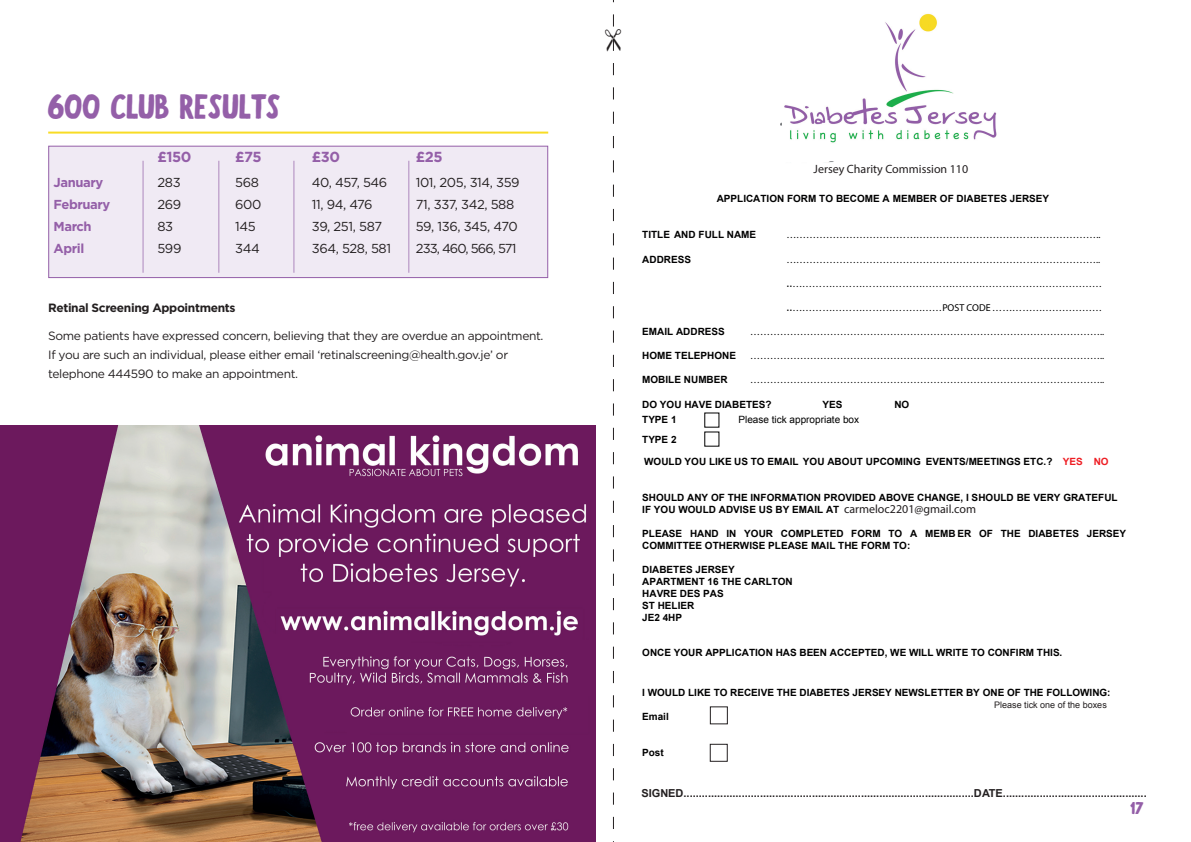
<style>
.page{position:relative;width:1191px;height:842px;background:#fff}
.page>*{position:absolute;margin:0;border:0;box-sizing:border-box;transform-origin:0 0}
.t1{font:35px "Boldoa Mat";color:#945fa8}
.t2{font:17px "Boldoa Mat";color:#945fa8}
.t3{font:700 14.6px "Gotham";letter-spacing:-.03em;color:#945fa8}
.t4{font:13px "Gotham";letter-spacing:-.03em;color:#231f20}
.t5{font:700 13px "Gotham";letter-spacing:-.03em;color:#945fa8}
.t6{font:13px "Gotham";letter-spacing:-.07em;color:#231f20}
.t7{font:12px/19px "Gotham";letter-spacing:-.03em;color:#231f20}
.t8{font:12px "Myriad Pro";color:#231f20}
.t9{font:700 12px "Gotham";letter-spacing:-.03em;color:#231f20}
.t10{font:700 11px "Arial";color:#231f20}
.t11{font:700 10px/12px "Arial";color:#000001}
.t12{font:700 10px "Tahoma";color:#000001}
.t13{font:10px "Arial";color:#000001}
.t14{font:9px "Arial";color:#231f20}
.s1{font-weight:400}
.s2{color:#ee1d23}
.s3{font-family:"Arial"}
</style>
<div class="page">
<hr style="left:48px;top:132px;width:500px;height:2px;background:#f8dc25">
<div style="left:48px;top:146px;width:500px;height:132px;background:#f0eaf4;border:1px solid #945fa8"></div>
<hr style="left:143px;top:161px;width:1px;height:112px;background:#ad87bd">
<hr style="left:218px;top:161px;width:1px;height:112px;background:#ad87bd">
<hr style="left:293px;top:161px;width:1px;height:112px;background:#ad87bd">
<hr style="left:408px;top:161px;width:1px;height:112px;background:#ad87bd">
<div style="left:710px;top:706px;width:18px;height:18px;border:1px solid #231f20"></div>
<div style="left:709px;top:744px;width:18px;height:18px;border:1px solid #231f20"></div>
<img style="left:0;top:425px;width:595px;height:417px">
<img style="left:784px;top:13px;width:213px;height:130px">
<svg style="left:613px;top:0;width:1px;height:842px"></svg>
<h1 class="t1" style="left:48px;top:86px;width:234px">600 CLUB RESULTS</h1>
<h3 class="t3" style="left:157px;top:147px;width:36px">£150</h3>
<h3 class="t3" style="left:235px;top:147px;width:28px">£75</h3>
<h3 class="t3" style="left:312px;top:147px;width:30px">£30</h3>
<h3 class="t3" style="left:416px;top:147px;width:28px">£25</h3>
<h3 class="t5" style="left:53px;top:174px;width:51px">January</h3>
<h3 class="t4" style="left:157px;top:174px;width:25px">283</h3>
<h3 class="t4" style="left:235px;top:174px;width:25px">568</h3>
<h3 class="t4" style="left:312px;top:174px;width:77px">40, 457, 546</h3>
<h3 class="t4" style="left:416px;top:174px;width:105px">101, 205, 314, 359</h3>
<h3 class="t5" style="left:53px;top:196px;width:58px">February</h3>
<h3 class="t4" style="left:157px;top:196px;width:25px">269</h3>
<h3 class="t4" style="left:235px;top:196px;width:28px">600</h3>
<h3 class="t4" style="left:312px;top:196px;width:62px">11, 94, 476</h3>
<h3 class="t4" style="left:416px;top:196px;width:100px">71, 337, 342, 588</h3>
<h3 class="t5" style="left:53px;top:218px;width:40px">March</h3>
<h3 class="t4" style="left:157px;top:218px;width:17px">83</h3>
<h3 class="t4" style="left:235px;top:218px;width:22px">145</h3>
<h3 class="t4" style="left:312px;top:218px;width:72px">39, 251, 587</h3>
<h3 class="t4" style="left:416px;top:218px;width:103px">59, 136, 345, 470</h3>
<h3 class="t5" style="left:53px;top:240px;width:32px">April</h3>
<h3 class="t4" style="left:157px;top:240px;width:25px">599</h3>
<h3 class="t4" style="left:235px;top:240px;width:26px">344</h3>
<h3 class="t4" style="left:312px;top:240px;width:81px">364, 528, 581</h3>
<h3 class="t6" style="left:416px;top:240px;width:102px">233, 460, 566, 571</h3>
<p class="t9" style="left:48px;top:300px;width:189px">Retinal Screening Appointments</p>
<p class="t7" style="left:48px;top:326px;width:497px">Some patients have expressed concern, believing that they are overdue an appointment.<br>If you are such an individual, please either email ‘retinalscreening@health.gov.je’ or telephone 444590 to make an appointment.</p>
<p class="t8" style="left:813px;top:162px;width:156px">Jersey Charity Commission 110</p>
<p class="t11" style="left:716px;top:193px;width:334px">APPLICATION FORM TO BECOME A MEMBER OF DIABETES JERSEY</p>
<p class="t11" style="left:642px;top:229px;width:115px">TITLE AND FULL NAME</p>
<p class="t12" style="left:786px;top:229px;width:316px">…………………………………………………………………………………..</p>
<p class="t11" style="left:642px;top:253px;width:50px">ADDRESS</p>
<p class="t12" style="left:786px;top:253px;width:315px">…………………………………………………………………………………..</p>
<p class="t12" style="left:786px;top:277px;width:317px"><span class="s1">..</span>…………………………………………………………………………………</p>
<p class="t12" style="left:786px;top:301px;width:317px"><span class="s1">..</span>………………………………………POST CODE ……………………………</p>
<p class="t11" style="left:642px;top:326px;width:84px">EMAIL ADDRESS</p>
<p class="t12" style="left:750px;top:325px;width:355px">……………………………………………………………………………………………..</p>
<p class="t11" style="left:642px;top:350px;width:95px">HOME TELEPHONE</p>
<p class="t12" style="left:750px;top:350px;width:355px">……………………………………………………………………………………………..</p>
<p class="t11" style="left:642px;top:374px;width:87px">MOBILE NUMBER</p>
<p class="t12" style="left:750px;top:374px;width:355px">……………………………………………………………………………………………..</p>
<p class="t11" style="left:642px;top:398px;width:131px">DO YOU HAVE DIABETES?</p>
<p class="t11" style="left:822px;top:398px;width:21px">YES</p>
<p class="t11" style="left:894px;top:398px;width:16px">NO</p>
<p class="t11" style="left:642px;top:410px;width:36px;line-height:19.9px">TYPE 1<br>TYPE 2</p>
<p class="t13" style="left:738px;top:413px;width:122px">Please tick appropriate box</p>
<p class="t11" style="left:644px;top:455px;width:466px">WOULD YOU LIKE US TO EMAIL YOU ABOUT UPCOMING EVENTS/MEETINGS ETC.? <span class="s2">YES NO</span></p>
<p class="t11" style="left:642px;top:492px;width:477px">SHOULD ANY OF THE INFORMATION PROVIDED ABOVE CHANGE, I SHOULD BE VERY GRATEFUL<br>IF YOU WOULD ADVISE US BY EMAIL AT</p>
<p class="t11" style="left:642px;top:528px;width:485px">PLEASE HAND IN YOUR COMPLETED FORM TO A MEMB ER OF THE DIABETES JERSEY<br>COMMITTEE OTHERWISE PLEASE MAIL THE FORM TO:</p>
<p class="t11" style="left:642px;top:564px;width:152px">DIABETES JERSEY<br>APARTMENT 16 THE CARLTON<br>HAVRE DES PAS<br>ST HELIER<br>JE2 4HP</p>
<p class="t8" style="left:844px;top:501px;width:133px">carmeloc2201@gmail.com</p>
<p class="t11" style="left:642px;top:647px;width:422px">ONCE YOUR APPLICATION HAS BEEN ACCEPTED, WE WILL WRITE TO CONFIRM THIS.</p>
<p class="t11" style="left:642px;top:685px;width:40px">SIGNED</p>
<p class="t12" style="left:714px;top:685px;width:136px">…………………………………..</p>
<p class="t12" style="left:894px;top:685px;width:172px"><span class="s3">DATE</span> …………………………………..</p>
<p class="t11" style="left:642px;top:687px;width:470px">I WOULD LIKE TO RECEIVE THE DIABETES JERSEY NEWSLETTER BY ONE OF THE FOLLOWING:</p>
<p class="t11" style="left:642px;top:711px;width:28px">Email</p>
<p class="t11" style="left:642px;top:747px;width:23px">Post</p>
<p class="t14" style="left:994px;top:699px;width:114px">Please tick one of the boxes</p>
<p class="t10" style="left:641px;top:786px;width:507px">SIGNED...............................................................................................DATE...............................................</p>
<h2 class="t2" style="left:1130px;top:798px;width:15px">17</h2>
</div>
